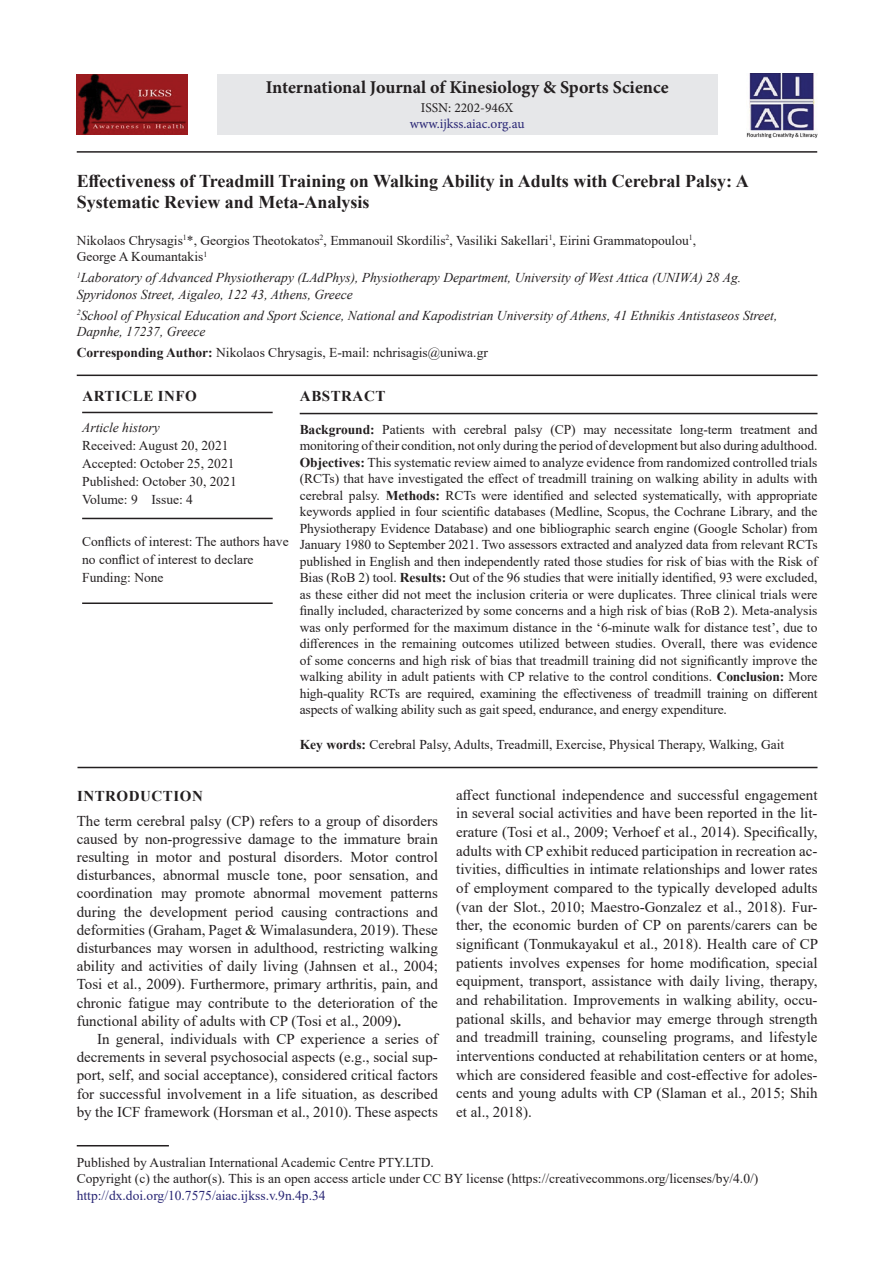
<style>
.page{position:relative;width:894px;height:1263px;background:#fff}
.page>*{position:absolute;margin:0;border:0;box-sizing:border-box;transform-origin:0 0}
.AT{font:700 18px/21px "Times New Roman";color:#231f20}
.J_Name{font:700 18px "Minion Pro";color:#231f20}
.TX{font:15px/18.6px "Times New Roman";color:#231f20;text-align:justify}
.TXFL{font:15px/18.1px "Times New Roman";color:#231f20;text-align:justify}
.ART_INFO{font:700 15px "Times New Roman";letter-spacing:.035em;color:#231f20}
.ABSH{font:700 15px "Times New Roman";letter-spacing:.035em;color:#231f20}
.ABS{font:13.5px/16.5px "Times New Roman";letter-spacing:-.01em;color:#231f20;text-align:justify}
.AFF{font:italic 13.5px/16.5px "Times New Roman";color:#231f20}
.PUB_Details{font:13.5px/16.5px "Times New Roman";color:#231f20}
.AU{font:13.5px/16.5px "Times New Roman";color:#231f20}
.HIS{font:13.5px/18px "Times New Roman";color:#231f20}
.KWD{font:13.5px "Times New Roman";color:#231f20}
.HIS_1{font:13.5px/18px "Times New Roman";color:#231f20}
.ADD{font:13.5px "Times New Roman";color:#231f20}
.ISSN_Web{font:13.5px "Minion Pro";letter-spacing:-.005em;color:#282574}
.ISSN_Num{font:13.5px "Minion Pro";color:#231f20}
.s1{font-weight:700}
.s2{font-style:italic}
.s3{color:#282574}
</style>
<div class="page">
<hr style="left:77px;top:151px;width:739px;height:2px;background:#231f20">
<hr style="left:77px;top:374px;width:740px;height:2px;background:#231f20">
<hr style="left:299px;top:413px;width:518px;height:1px;background:#231f20">
<hr style="left:77px;top:766px;width:740px;height:2px;background:#231f20">
<hr style="left:77px;top:1145px;width:92px;height:1px;background:#231f20">
<hr style="left:82px;top:412px;width:190px;height:1px;background:#231f20">
<hr style="left:82px;top:518px;width:190px;height:1px;background:#231f20">
<hr style="left:82px;top:602px;width:190px;height:2px;background:#231f20">
<div style="left:217px;top:74px;width:500px;height:60px;background:#e6e7e9"></div>
<img style="left:746px;top:73px;width:70px;height:65px">
<img style="left:77px;top:74px;width:110px;height:60px">
<p class="J_Name" style="left:265px;top:75px;width:404px">International Journal of Kinesiology &amp; Sports Science</p>
<p class="ISSN_Num" style="left:420px;top:98px;width:94px">ISSN: 2202-946X</p>
<p class="ISSN_Web" style="left:409px;top:115px;width:116px">www.ijkss.aiac.org.au</p>
<p class="AT" style="left:77px;top:170px;width:673px">Effectiveness of Treadmill Training on Walking Ability in Adults with Cerebral Palsy: A<br>Systematic Review and Meta-Analysis</p>
<p class="AU" style="left:77px;top:232px;width:620px">Nikolaos Chrysagis<sup>1</sup>*, Georgios Theotokatos<sup>2</sup>, Emmanouil Skordilis<sup>2</sup>, Vasiliki Sakellari<sup>1</sup>, Eirini Grammatopoulou<sup>1</sup>,<br>George A Koumantakis<sup>1</sup></p>
<p class="AFF" style="left:77px;top:269px;width:665px"><sup>1</sup>Laboratory of Advanced Physiotherapy (LAdPhys), Physiotherapy Department, University of West Attica (UNIWA) 28 Ag.<br>Spyridonos Street, Aigaleo, 122 43, Athens, Greece</p>
<p class="AFF" style="left:77px;top:306px;width:701px"><sup>2</sup>School of Physical Education and Sport Science, National and Kapodistrian University of Athens, 41 Ethnikis Antistaseos Street,<br>Dapnhe, 17237, Greece</p>
<p class="ADD" style="left:77px;top:343px;width:412px"><span class="s1">Corresponding Author:</span> Nikolaos Chrysagis, E-mail: nchrisagis@uniwa.gr</p>
<p class="ABSH" style="left:300px;top:385px;width:87px">ABSTRACT</p>
<p class="ABS" style="left:299px;top:420px;width:519px"><span class="s1">Background:</span> Patients with cerebral palsy (CP) may necessitate long-term treatment and monitoring of their condition, not only during the period of development but also during adulthood.<br><span class="s1">Objectives:</span> This systematic review aimed to analyze evidence from randomized controlled trials (RCTs) that have investigated the effect of treadmill training on walking ability in adults with cerebral palsy. <span class="s1">Methods:</span> RCTs were identified and selected systematically, with appropriate keywords applied in four scientific databases (Medline, Scopus, the Cochrane Library, and the Physiotherapy Evidence Database) and one bibliographic search engine (Google Scholar) from January 1980 to September 2021. Two assessors extracted and analyzed data from relevant RCTs published in English and then independently rated those studies for risk of bias with the Risk of Bias (RoB 2) tool. <span class="s1">Results:</span> Out of the 96 studies that were initially identified, 93 were excluded, as these either did not meet the inclusion criteria or were duplicates. Three clinical trials were finally included, characterized by some concerns and a high risk of bias (RoB 2). Meta-analysis was only performed for the maximum distance in the ‘6-minute walk for distance test’, due to differences in the remaining outcomes utilized between studies. Overall, there was evidence of some concerns and high risk of bias that treadmill training did not significantly improve the walking ability in adult patients with CP relative to the control conditions. <span class="s1">Conclusion:</span> More high-quality RCTs are required, examining the effectiveness of treadmill training on different aspects of walking ability such as gait speed, endurance, and energy expenditure.</p>
<p class="KWD" style="left:299px;top:734px;width:486px"><span class="s1">Key words:</span> Cerebral Palsy, Adults, Treadmill, Exercise, Physical Therapy, Walking, Gait</p>
<p class="ART_INFO" style="left:82px;top:385px;width:116px">ARTICLE INFO</p>
<p class="HIS" style="left:82px;top:418px;width:156px"><span class="s2">Article history<br></span>Received: August 20, 2021<br>Accepted: October 25, 2021<br>Published: October 30, 2021<br>Volume: 9 Issue: 4</p>
<p class="HIS_1" style="left:82px;top:532px;width:208px">Conflicts of interest: The authors have no conflict of interest to declare<br>Funding: None</p>
<h1 class="ART_INFO" style="left:77px;top:785px;width:127px">INTRODUCTION</h1>
<p class="TXFL" style="left:77px;top:811px;width:362px">The term cerebral palsy (CP) refers to a group of disorders caused by non-progressive damage to the immature brain resulting in motor and postural disorders. Motor control disturbances, abnormal muscle tone, poor sensation, and coordination may promote abnormal movement patterns during the development period causing contractions and deformities (Graham, Paget &amp; Wimalasundera, 2019). These disturbances may worsen in adulthood, restricting walking ability and activities of daily living (Jahnsen et al., 2004; Tosi et al., 2009). Furthermore, primary arthritis, pain, and chronic fatigue may contribute to the deterioration of the functional ability of adults with CP (Tosi et al., 2009)<span class="s1">.</span></p>
<p class="TX" style="left:77px;top:1029px;width:362px;line-height:18.1px;text-indent:20px">In general, individuals with CP experience a series of decrements in several psychosocial aspects (e.g., social sup&shy;port, self, and social acceptance), considered critical factors for successful involvement in a life situation, as described by the ICF framework (Horsman et al., 2010). These aspects</p>
<p class="TX" style="left:456px;top:785px;width:363px">affect functional independence and successful engagement in several social activities and have been reported in the lit&shy;erature (Tosi et al., 2009; Verhoef et al., 2014). Specifically, adults with CP exhibit reduced participation in recreation ac&shy;tivities, difficulties in intimate relationships and lower rates of employment compared to the typically developed adults (van der Slot., 2010; Maestro-Gonzalez et al., 2018). Fur&shy;ther, the economic burden of CP on parents/carers can be significant (Tonmukayakul et al., 2018). Health care of CP patients involves expenses for home modification, special equipment, transport, assistance with daily living, therapy, and rehabilitation. Improvements in walking ability, occu&shy;pational skills, and behavior may emerge through strength and treadmill training, counseling programs, and lifestyle interventions conducted at rehabilitation centers or at home, which are considered feasible and cost-effective for adoles&shy;cents and young adults with CP (Slaman et al., 2015; Shih et al., 2018).</p>
<p class="PUB_Details" style="left:77px;top:1153px;width:682px">Published by Australian International Academic Centre PTY.LTD.<br>Copyright (c) the author(s). This is an open access article under CC BY license (https://creativecommons.org/licenses/by/4.0/) <span class="s3">http://dx.doi.org/10.7575/aiac.ijkss.v.9n.4p.34</span></p>
</div>
